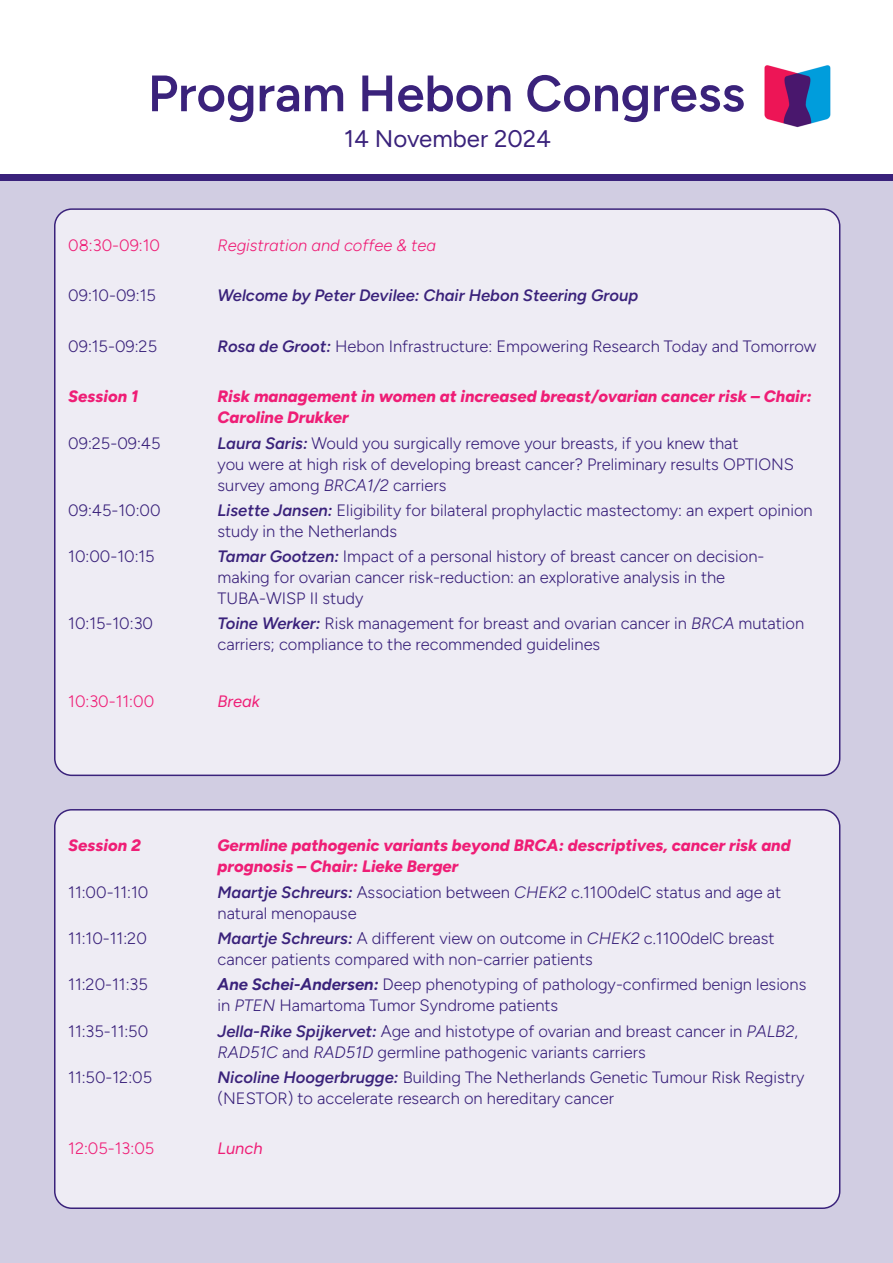
<style>
.page{position:relative;width:893px;height:1263px;background:#fff}
.page>*{position:absolute;margin:0;border:0;box-sizing:border-box;transform-origin:0 0}
.t1{font:600 51px "Figtree";color:#3a227b}
.t2{font:24px "Figtree";color:#3a227b}
.t3{font:300 16.5px/21px "Figtree";color:#3a227b}
.t4{font:italic 800 16.5px/21px "Figtree";color:#ee1e76}
.t5{font:italic 600 16.5px "Figtree";color:#3a227b}
.t6{font:300 16.5px "Figtree";color:#ee1e76}
.t7{font:italic 300 16.5px "Figtree";color:#ee1e76}
.t8{font:italic 16.5px "Figtree";color:#ee1e76}
.s1{font-weight:600;font-style:italic}
.s2{font-style:italic}
.s3{font-weight:700;font-style:italic}
</style>
<div class="page">
<div style="left:0;top:179px;width:893px;height:1084px;background:#d1cde2"></div>
<div style="left:0;top:174px;width:893px;height:7px;background:#3a227b"></div>
<div style="left:55px;top:209px;width:785px;height:566px;background:#eeecf4;border-radius:17px"></div>
<img style="left:764px;top:65px;width:67px;height:62px">
<div style="left:55px;top:810px;width:785px;height:398px;background:#eeecf4;border-radius:17px"></div>
<div style="left:54px;top:809px;width:786px;height:400px;border:2px solid #3a227b;border-radius:17px"></div>
<p class="t1" style="left:148px;top:63px;width:599px">Program Hebon Congress</p>
<p class="t2" style="left:344px;top:125px;width:208px">14 November 2024</p>
<p class="t6" style="left:68px;top:236px;width:93px">08:30-09:10</p>
<p class="t7" style="left:218px;top:236px;width:220px">Registration and coffee &amp; tea</p>
<p class="t3" style="left:68px;top:285px;width:89px">09:10-09:15</p>
<p class="t5" style="left:218px;top:286px;width:422px">Welcome by Peter Devilee: Chair Hebon Steering Group</p>
<p class="t3" style="left:68px;top:336px;width:90px">09:15-09:25</p>
<p class="t3" style="left:218px;top:336px;width:600px"><span class="s1">Rosa de Groot:</span> Hebon Infrastructure: Empowering Research Today and Tomorrow</p>
<p class="t4" style="left:68px;top:386px;width:71px">Session 1</p>
<p class="t4" style="left:217px;top:386px;width:596px">Risk management in women at increased breast/ovarian cancer risk – Chair:<br>Caroline Drukker</p>
<p class="t3" style="left:68px;top:432px;width:94px">09:25-09:45</p>
<p class="t3" style="left:217px;top:432px;width:578px"><span class="s1">Laura Saris:</span> Would you surgically remove your breasts, if you knew that<br>you were at high risk of developing breast cancer? Preliminary results OPTIONS survey among <span class="s2">BRCA1/2</span> carriers</p>
<p class="t3" style="left:68px;top:500px;width:94px">09:45-10:00</p>
<p class="t3" style="left:217px;top:500px;width:597px"><span class="s1">Lisette Jansen:</span> Eligibility for bilateral prophylactic mastectomy: an expert opinion study in the Netherlands</p>
<p class="t3" style="left:68px;top:546px;width:88px">10:00-10:15</p>
<p class="t3" style="left:217px;top:546px;width:548px"><span class="s1">Tamar Gootzen:</span> Impact of a personal history of breast cancer on decision&shy;making for ovarian cancer risk-reduction: an explorative analysis in the<br>TUBA-WISP II study</p>
<p class="t3" style="left:68px;top:613px;width:86px">10:15-10:30</p>
<p class="t3" style="left:217px;top:613px;width:588px"><span class="s1">Toine Werker:</span> Risk management for breast and ovarian cancer in <span class="s2">BRCA</span> mutation carriers; compliance to the recommended guidelines</p>
<p class="t6" style="left:68px;top:692px;width:87px">10:30-11:00</p>
<p class="t8" style="left:217px;top:692px;width:44px">Break</p>
<p class="t4" style="left:68px;top:835px;width:74px">Session 2</p>
<p class="t4" style="left:217px;top:835px;width:575px">Germline pathogenic variants beyond BRCA: descriptives, cancer risk and prognosis – Chair: Lieke Berger</p>
<p class="t3" style="left:68px;top:881px;width:82px">11:00-11:10</p>
<p class="t3" style="left:218px;top:881px;width:565px"><span class="s1">Maartje Schreurs:</span> Association between <span class="s2">CHEK2</span> c.1100delC status and age at natural menopause</p>
<p class="t3" style="left:68px;top:928px;width:80px">11:10-11:20</p>
<p class="t3" style="left:217px;top:928px;width:558px"><span class="s1">Maartje Schreurs:</span> A different view on outcome in <span class="s2">CHEK2</span> c.1100delC breast cancer patients compared with non-carrier patients</p>
<p class="t3" style="left:68px;top:974px;width:81px">11:20-11:35</p>
<p class="t3" style="left:218px;top:974px;width:590px"><span class="s3">Ane Schei-Andersen:</span> Deep phenotyping of pathology-confirmed benign lesions in <span class="s2">PTEN</span> Hamartoma Tumor Syndrome patients</p>
<p class="t3" style="left:68px;top:1020px;width:82px">11:35-11:50</p>
<p class="t3" style="left:218px;top:1020px;width:582px"><span class="s1">Jella-Rike Spijkervet:</span> Age and histotype of ovarian and breast cancer in <span class="s2">PALB2</span>,<br><span class="s2">RAD51C</span> and <span class="s2">RAD51D</span> germline pathogenic variants carriers</p>
<p class="t3" style="left:68px;top:1066px;width:85px">11:50-12:05</p>
<p class="t3" style="left:217px;top:1066px;width:589px"><span class="s1">Nicoline Hoogerbrugge:</span> Building The Netherlands Genetic Tumour Risk Registry (NESTOR) to accelerate research on hereditary cancer</p>
<p class="t6" style="left:68px;top:1139px;width:88px">12:05-13:05</p>
<p class="t8" style="left:217px;top:1139px;width:47px">Lunch</p>
</div>
